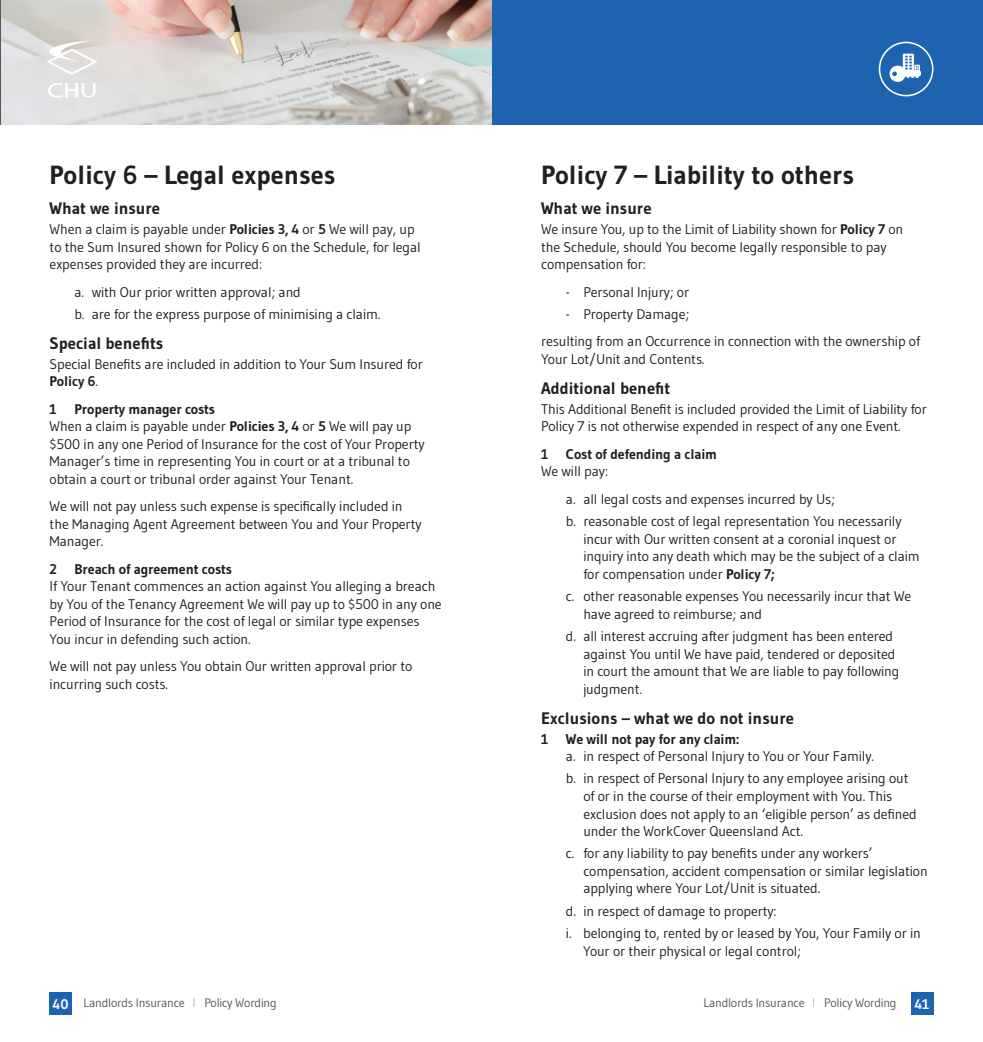
<style>
.page{position:relative;width:983px;height:1042px;background:#fff}
.page>*{position:absolute;margin:0;border:0;box-sizing:border-box;transform-origin:0 0}
.MAIN_HEADER{font:700 26.25px "Gudea";color:#231f20}
.SUB_HEAD{font:700 16.62px "Gudea";color:#231f20}
.BODY_COPY{font:14px/17.5px "Gudea";letter-spacing:-.01em;color:#231f20}
.INDENT_BODY{font:14px/17.5px "Gudea";letter-spacing:-.01em;color:#231f20}
.Last_indent_point{font:14px/17.5px "Gudea";letter-spacing:-.01em;color:#231f20}
.Definition{font:700 14px "Gudea";letter-spacing:-.01em;color:#231f20}
._2nd_indent{font:14px/17.5px "Gudea";letter-spacing:-.01em;color:#231f20}
.t1{font:700 14px "Gudea";color:#fff}
.t2{font:12.25px "Gudea";letter-spacing:-.02em;color:#57585a}
.s1{font-weight:700}
.s2{font-weight:700;font-size:14px;color:#fff}
.s3{font-family:"Helvetica Neue";font-weight:100;color:#5077bb}
</style>
<div class="page">
<div style="left:910px;top:992px;width:23px;height:22px;background:#1e63b0"></div>
<div style="left:491px;top:0;width:491px;height:124px;background:#1e63b0"></div>
<div style="left:878px;top:42px;width:55px;height:54px;border:2px solid #fff;border-radius:50%"></div>
<svg style="left:889px;top:54px;width:31px;height:28px"></svg>
<img style="left:1px;top:0;width:490px;height:124px">
<div style="left:50px;top:992px;width:22px;height:22px;background:#1e63b0"></div>
<svg style="left:48px;top:83px;width:48px;height:15px"></svg>
<svg style="left:46px;top:41px;width:52px;height:35px"></svg>
<p class="MAIN_HEADER" style="left:50px;top:159px;width:287px">Policy 6 – Legal expenses</p>
<p class="SUB_HEAD" style="left:50px;top:198px;width:112px">What we insure</p>
<p class="BODY_COPY" style="left:50px;top:220px;width:372px">When a claim is payable under <span class="s1">Policies 3, 4</span> or <span class="s1">5</span> We will pay, up to the Sum Insured shown for Policy 6 on the Schedule, for legal expenses provided they are incurred:</p>
<p class="INDENT_BODY" style="left:74px;top:283px;width:228px">a. with Our prior written approval; and</p>
<p class="Last_indent_point" style="left:74px;top:305px;width:307px">b. are for the express purpose of minimising a claim.</p>
<p class="SUB_HEAD" style="left:50px;top:333px;width:115px">Special benefits</p>
<p class="BODY_COPY" style="left:50px;top:355px;width:375px">Special Benefits are included in addition to Your Sum Insured for<br><span class="s1">Policy 6</span>.</p>
<p class="Definition" style="left:50px;top:400px;width:9px">1</p>
<p class="Definition" style="left:74px;top:400px;width:142px">Property manager costs</p>
<p class="BODY_COPY" style="left:50px;top:417px;width:376px">When a claim is payable under <span class="s1">Policies 3, 4</span> or <span class="s1">5</span> We will pay up $500 in any one Period of Insurance for the cost of Your Property Manager’s time in representing You in court or at a tribunal to obtain a court or tribunal order against Your Tenant.</p>
<p class="BODY_COPY" style="left:50px;top:497px;width:373px">We will not pay unless such expense is specifically included in the Managing Agent Agreement between You and Your Property<br>Manager.</p>
<p class="Definition" style="left:50px;top:560px;width:184px">2 Breach of agreement costs</p>
<p class="BODY_COPY" style="left:50px;top:577px;width:393px">If Your Tenant commences an action against You alleging a breach by You of the Tenancy Agreement We will pay up to $500 in any one Period of Insurance for the cost of legal or similar type expenses You incur in defending such action.</p>
<p class="BODY_COPY" style="left:50px;top:657px;width:364px">We will not pay unless You obtain Our written approval prior to incurring such costs.</p>
<p class="MAIN_HEADER" style="left:541px;top:159px;width:314px">Policy 7 – Liability to others</p>
<p class="SUB_HEAD" style="left:541px;top:198px;width:112px">What we insure</p>
<p class="BODY_COPY" style="left:541px;top:220px;width:363px">We insure You, up to the Limit of Liability shown for <span class="s1">Policy 7</span> on the Schedule, should You become legally responsible to pay compensation for:</p>
<p class="INDENT_BODY" style="left:566px;top:283px;width:125px">- Personal Injury; or</p>
<p class="Last_indent_point" style="left:566px;top:305px;width:125px">- Property Damage;</p>
<p class="BODY_COPY" style="left:541px;top:333px;width:380px">resulting from an Occurrence in connection with the ownership of<br>Your Lot/Unit and Contents.</p>
<p class="SUB_HEAD" style="left:541px;top:378px;width:131px">Additional benefit</p>
<p class="BODY_COPY" style="left:541px;top:400px;width:387px">This Additional Benefit is included provided the Limit of Liability for<br>Policy 7 is not otherwise expended in respect of any one Event.</p>
<p class="Definition" style="left:541px;top:445px;width:9px">1</p>
<p class="Definition" style="left:566px;top:445px;width:152px">Cost of defending a claim</p>
<p class="BODY_COPY" style="left:541px;top:462px;width:68px">We will pay:</p>
<p class="INDENT_BODY" style="left:566px;top:490px;width:270px">a. all legal costs and expenses incurred by Us;</p>
<p class="INDENT_BODY" style="left:583px;top:512px;width:338px;text-indent:-17px">b. reasonable cost of legal representation You necessarily incur with Our written consent at a coronial inquest or inquiry into any death which may be the subject of a claim for compensation under <span class="s1">Policy 7;</span></p>
<p class="INDENT_BODY" style="left:583px;top:587px;width:329px;text-indent:-17px">c. other reasonable expenses You necessarily incur that We have agreed to reimburse; and</p>
<p class="Last_indent_point" style="left:583px;top:627px;width:317px;text-indent:-17px">d. all interest accruing after judgment has been entered against You until We have paid, tendered or deposited in court the amount that We are liable to pay following judgment.</p>
<p class="SUB_HEAD" style="left:541px;top:707px;width:254px">Exclusions – what we do not insure</p>
<p class="Definition" style="left:541px;top:730px;width:9px">1</p>
<p class="Definition" style="left:566px;top:730px;width:175px">We will not pay for any claim:</p>
<p class="INDENT_BODY" style="left:566px;top:747px;width:309px">a. in respect of Personal Injury to You or Your Family.</p>
<p class="INDENT_BODY" style="left:583px;top:769px;width:335px;text-indent:-17px">b. in respect of Personal Injury to any employee arising out of or in the course of their employment with You. This exclusion does not apply to an ‘eligible person’ as defined under the WorkCover Queensland Act.</p>
<p class="INDENT_BODY" style="left:583px;top:844px;width:346px;text-indent:-17px">c. for any liability to pay benefits under any workers’ compensation, accident compensation or similar legislation applying where Your Lot/Unit is situated.</p>
<p class="INDENT_BODY" style="left:566px;top:902px;width:212px">d. in respect of damage to property:</p>
<p class="_2nd_indent" style="left:583px;top:924px;width:339px;text-indent:-17px">i. belonging to, rented by or leased by You, Your Family or in<br>Your or their physical or legal control;</p>
<p class="t2" style="left:53px;top:995px;width:225px"><span class="s2">40</span> Landlords Insurance <span class="s3">l</span> Policy Wording</p>
<p class="t2" style="left:703px;top:995px;width:194px">Landlords Insurance <span class="s3">l</span> Policy Wording</p>
<p class="t1" style="left:914px;top:995px;width:16px">41</p>
</div>
